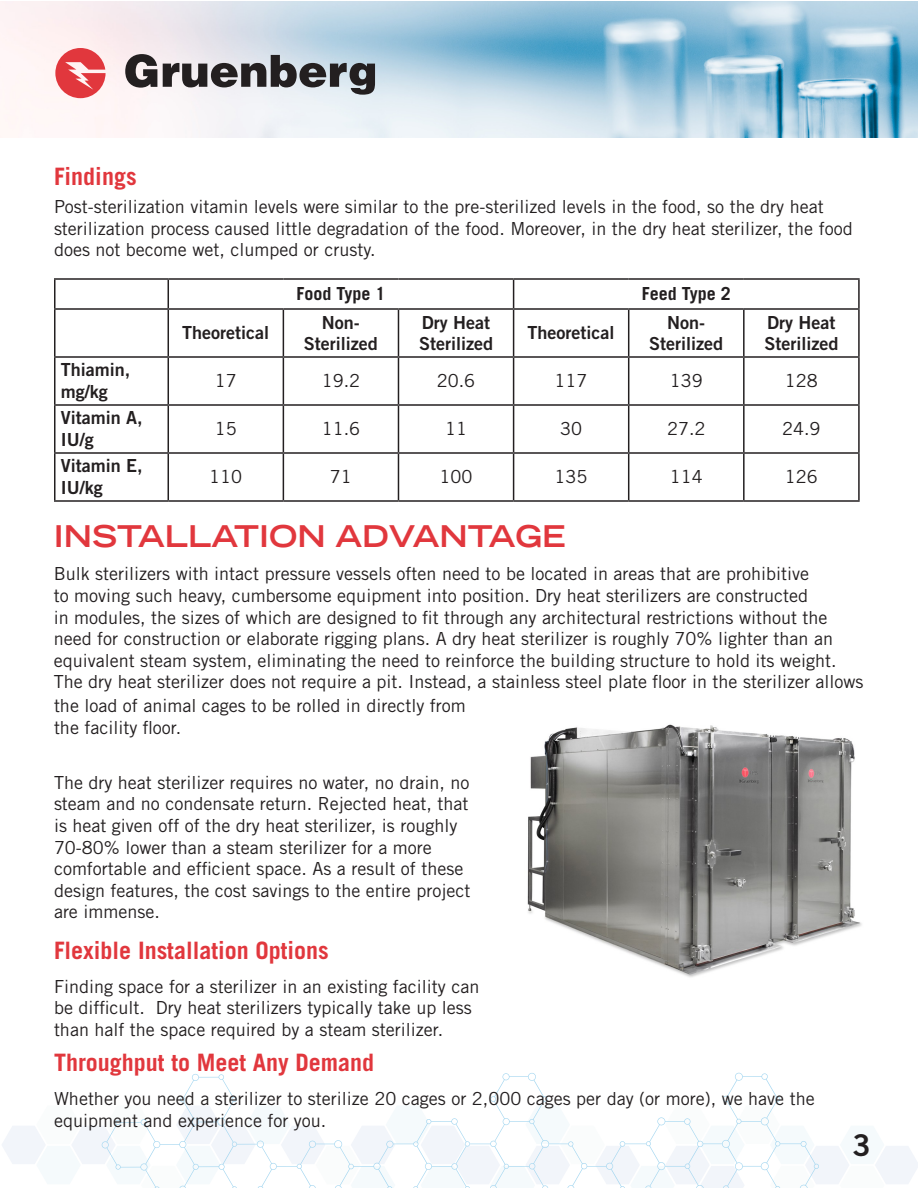
<style>
.page{position:relative;width:918px;height:1188px;background:#fff}
.page>*{position:absolute;margin:0;border:0;box-sizing:border-box;transform-origin:0 0}
.t1{font:700 expanded 30px "Trade Gothic LT Std";color:#e1373d}
.t2{font:30px "Trade Gothic LT Std Bd 2";color:#231f20}
.t3{font:700 24px "Trade Gothic LT Std";color:#e1373d}
.t4{font:18px/21.6px "Trade Gothic LT Std";color:#231f20}
.t5{font:18px/21.6px "Trade Gothic LT Std Bd 2";color:#231f20}
.t6{font:700 18px "Trade Gothic LT Std";color:#231f20}
</style>
<div class="page">
<svg style="left:2px;top:1126px;width:916px;height:58px"></svg>
<svg style="left:102px;top:1073px;width:717px;height:115px"></svg>
<img style="left:0;top:2px;width:918px;height:136px">
<svg style="left:125px;top:54px;width:32px;height:34px"></svg>
<svg style="left:163px;top:55px;width:212px;height:40px;background:#939499"></svg>
<svg style="left:55px;top:48px;width:51px;height:50px"></svg>
<hr style="left:54px;top:278px;width:114px;height:2px;background:#231f20">
<hr style="left:54px;top:280px;width:2px;height:28px;background:#231f20">
<hr style="left:168px;top:278px;width:115px;height:2px;background:#231f20">
<svg style="left:168px;top:280px;width:1px;height:28px"></svg>
<hr style="left:283px;top:278px;width:115px;height:2px;background:#231f20">
<hr style="left:398px;top:278px;width:116px;height:2px;background:#231f20">
<hr style="left:514px;top:278px;width:115px;height:2px;background:#231f20">
<svg style="left:513px;top:280px;width:1px;height:28px"></svg>
<hr style="left:629px;top:278px;width:115px;height:2px;background:#231f20">
<hr style="left:744px;top:278px;width:116px;height:2px;background:#231f20">
<hr style="left:858px;top:280px;width:2px;height:28px;background:#231f20">
<hr style="left:54px;top:308px;width:114px;height:2px;background:#231f20">
<hr style="left:54px;top:310px;width:2px;height:46px;background:#231f20">
<hr style="left:168px;top:308px;width:115px;height:2px;background:#231f20">
<hr style="left:168px;top:310px;width:1px;height:46px;background:#231f20">
<hr style="left:283px;top:308px;width:115px;height:2px;background:#231f20">
<hr style="left:283px;top:310px;width:1px;height:46px;background:#231f20">
<hr style="left:398px;top:308px;width:116px;height:2px;background:#231f20">
<hr style="left:398px;top:310px;width:1px;height:46px;background:#231f20">
<hr style="left:514px;top:308px;width:115px;height:2px;background:#231f20">
<hr style="left:513px;top:310px;width:1px;height:46px;background:#231f20">
<hr style="left:629px;top:308px;width:115px;height:2px;background:#231f20">
<hr style="left:628px;top:310px;width:1px;height:46px;background:#231f20">
<hr style="left:744px;top:308px;width:116px;height:2px;background:#231f20">
<hr style="left:743px;top:310px;width:2px;height:46px;background:#231f20">
<hr style="left:858px;top:310px;width:2px;height:46px;background:#231f20">
<hr style="left:54px;top:356px;width:114px;height:2px;background:#231f20">
<hr style="left:54px;top:358px;width:2px;height:46px;background:#231f20">
<hr style="left:168px;top:356px;width:115px;height:2px;background:#231f20">
<hr style="left:168px;top:358px;width:1px;height:46px;background:#231f20">
<hr style="left:283px;top:356px;width:115px;height:2px;background:#231f20">
<hr style="left:283px;top:358px;width:1px;height:46px;background:#231f20">
<hr style="left:398px;top:356px;width:116px;height:2px;background:#231f20">
<hr style="left:398px;top:358px;width:1px;height:46px;background:#231f20">
<hr style="left:514px;top:356px;width:115px;height:2px;background:#231f20">
<hr style="left:513px;top:358px;width:1px;height:46px;background:#231f20">
<hr style="left:629px;top:356px;width:115px;height:2px;background:#231f20">
<hr style="left:628px;top:358px;width:1px;height:46px;background:#231f20">
<hr style="left:744px;top:356px;width:116px;height:2px;background:#231f20">
<hr style="left:743px;top:358px;width:2px;height:46px;background:#231f20">
<hr style="left:858px;top:358px;width:2px;height:46px;background:#231f20">
<hr style="left:54px;top:404px;width:114px;height:2px;background:#231f20">
<hr style="left:54px;top:406px;width:2px;height:46px;background:#231f20">
<hr style="left:168px;top:404px;width:115px;height:2px;background:#231f20">
<hr style="left:168px;top:406px;width:1px;height:46px;background:#231f20">
<hr style="left:283px;top:404px;width:115px;height:2px;background:#231f20">
<hr style="left:283px;top:406px;width:1px;height:46px;background:#231f20">
<hr style="left:398px;top:404px;width:116px;height:2px;background:#231f20">
<hr style="left:398px;top:406px;width:1px;height:46px;background:#231f20">
<hr style="left:514px;top:404px;width:115px;height:2px;background:#231f20">
<hr style="left:513px;top:406px;width:1px;height:46px;background:#231f20">
<hr style="left:629px;top:404px;width:115px;height:2px;background:#231f20">
<hr style="left:628px;top:406px;width:1px;height:46px;background:#231f20">
<hr style="left:744px;top:404px;width:116px;height:2px;background:#231f20">
<hr style="left:743px;top:406px;width:2px;height:46px;background:#231f20">
<hr style="left:858px;top:406px;width:2px;height:46px;background:#231f20">
<hr style="left:54px;top:452px;width:114px;height:2px;background:#231f20">
<hr style="left:54px;top:454px;width:2px;height:46px;background:#231f20">
<hr style="left:168px;top:452px;width:115px;height:2px;background:#231f20">
<hr style="left:168px;top:454px;width:1px;height:46px;background:#231f20">
<hr style="left:283px;top:452px;width:115px;height:2px;background:#231f20">
<hr style="left:283px;top:454px;width:1px;height:46px;background:#231f20">
<hr style="left:398px;top:452px;width:116px;height:2px;background:#231f20">
<hr style="left:398px;top:454px;width:1px;height:46px;background:#231f20">
<hr style="left:514px;top:452px;width:115px;height:2px;background:#231f20">
<hr style="left:513px;top:454px;width:1px;height:46px;background:#231f20">
<hr style="left:629px;top:452px;width:115px;height:2px;background:#231f20">
<hr style="left:628px;top:454px;width:1px;height:46px;background:#231f20">
<hr style="left:744px;top:452px;width:116px;height:2px;background:#231f20">
<hr style="left:743px;top:454px;width:2px;height:46px;background:#231f20">
<hr style="left:858px;top:454px;width:2px;height:46px;background:#231f20">
<hr style="left:54px;top:500px;width:114px;height:2px;background:#231f20">
<hr style="left:168px;top:500px;width:115px;height:2px;background:#231f20">
<hr style="left:283px;top:500px;width:115px;height:2px;background:#231f20">
<hr style="left:398px;top:500px;width:116px;height:2px;background:#231f20">
<hr style="left:514px;top:500px;width:115px;height:2px;background:#231f20">
<hr style="left:629px;top:500px;width:115px;height:2px;background:#231f20">
<hr style="left:744px;top:500px;width:116px;height:2px;background:#231f20">
<img style="left:527px;top:724px;width:335px;height:253px">
<p class="t3" style="left:54px;top:162px;width:84px">Findings</p>
<p class="t4" style="left:54px;top:196px;width:800px">Post-sterilization vitamin levels were similar to the pre-sterilized levels in the food, so the dry heat sterilization process caused little degradation of the food. Moreover, in the dry heat sterilizer, the food does not become wet, clumped or crusty.</p>
<p class="t6" style="left:296px;top:283px;width:91px">Food Type 1</p>
<p class="t6" style="left:642px;top:283px;width:91px">Feed Type 2</p>
<p class="t5" style="left:182px;top:322px;width:89px">Theoretical</p>
<p class="t5" style="left:304px;top:311px;width:75px;text-align:center">Non-<br>Sterilized</p>
<p class="t5" style="left:419px;top:311px;width:75px">Dry Heat<br>Sterilized</p>
<p class="t5" style="left:528px;top:322px;width:89px">Theoretical</p>
<p class="t5" style="left:649px;top:311px;width:75px;text-align:center">Non-<br>Sterilized</p>
<p class="t5" style="left:764px;top:311px;width:75px">Dry Heat<br>Sterilized</p>
<p class="t5" style="left:61px;top:358px;width:71px">Thiamin, mg/kg</p>
<p class="t4" style="left:215px;top:370px;width:23px">17</p>
<p class="t4" style="left:322px;top:370px;width:40px">19.2</p>
<p class="t4" style="left:437px;top:370px;width:40px">20.6</p>
<p class="t4" style="left:555px;top:370px;width:34px">117</p>
<p class="t4" style="left:670px;top:370px;width:34px">139</p>
<p class="t4" style="left:785px;top:370px;width:34px">128</p>
<p class="t5" style="left:61px;top:406px;width:83px">Vitamin A,<br>IU/g</p>
<p class="t4" style="left:215px;top:418px;width:23px">15</p>
<p class="t4" style="left:322px;top:418px;width:40px">11.6</p>
<p class="t4" style="left:445px;top:418px;width:23px">11</p>
<p class="t4" style="left:560px;top:418px;width:23px">30</p>
<p class="t4" style="left:667px;top:418px;width:40px">27.2</p>
<p class="t4" style="left:782px;top:418px;width:40px">24.9</p>
<p class="t5" style="left:61px;top:454px;width:83px">Vitamin E,<br>IU/kg</p>
<p class="t4" style="left:209px;top:466px;width:34px">110</p>
<p class="t4" style="left:330px;top:466px;width:23px">71</p>
<p class="t4" style="left:440px;top:466px;width:34px">100</p>
<p class="t4" style="left:555px;top:466px;width:34px">135</p>
<p class="t4" style="left:670px;top:466px;width:34px">114</p>
<p class="t4" style="left:785px;top:466px;width:34px">126</p>
<p class="t1" style="left:54px;top:516px;width:513px">INSTALLATION ADVANTAGE</p>
<p class="t4" style="left:54px;top:563px;width:811px">Bulk sterilizers with intact pressure vessels often need to be located in areas that are prohibitive<br>to moving such heavy, cumbersome equipment into position. Dry heat sterilizers are constructed<br>in modules, the sizes of which are designed to fit through any architectural restrictions without the need for construction or elaborate rigging plans. A dry heat sterilizer is roughly 70% lighter than an equivalent steam system, eliminating the need to reinforce the building structure to hold its weight.<br>The dry heat sterilizer does not require a pit. Instead, a stainless steel plate floor in the sterilizer allows</p>
<p class="t4" style="left:54px;top:695px;width:413px">the load of animal cages to be rolled in directly from the facility floor.</p>
<p class="t4" style="left:54px;top:771px;width:418px">The dry heat sterilizer requires no water, no drain, no steam and no condensate return. Rejected heat, that is heat given off of the dry heat sterilizer, is roughly 70-80% lower than a steam sterilizer for a more comfortable and efficient space. As a result of these design features, the cost savings to the entire project are immense.</p>
<p class="t3" style="left:54px;top:936px;width:276px">Flexible Installation Options</p>
<p class="t4" style="left:54px;top:975px;width:427px">Finding space for a sterilizer in an existing facility can be difficult. Dry heat sterilizers typically take up less than half the space required by a steam sterilizer.</p>
<p class="t3" style="left:54px;top:1048px;width:322px">Throughput to Meet Any Demand</p>
<p class="t4" style="left:54px;top:1088px;width:762px">Whether you need a sterilizer to sterilize 20 cages or 2,000 cages per day (or more), we have the equipment and experience for you.</p>
<p class="t2" style="left:853px;top:1126px;width:20px">3</p>
</div>
